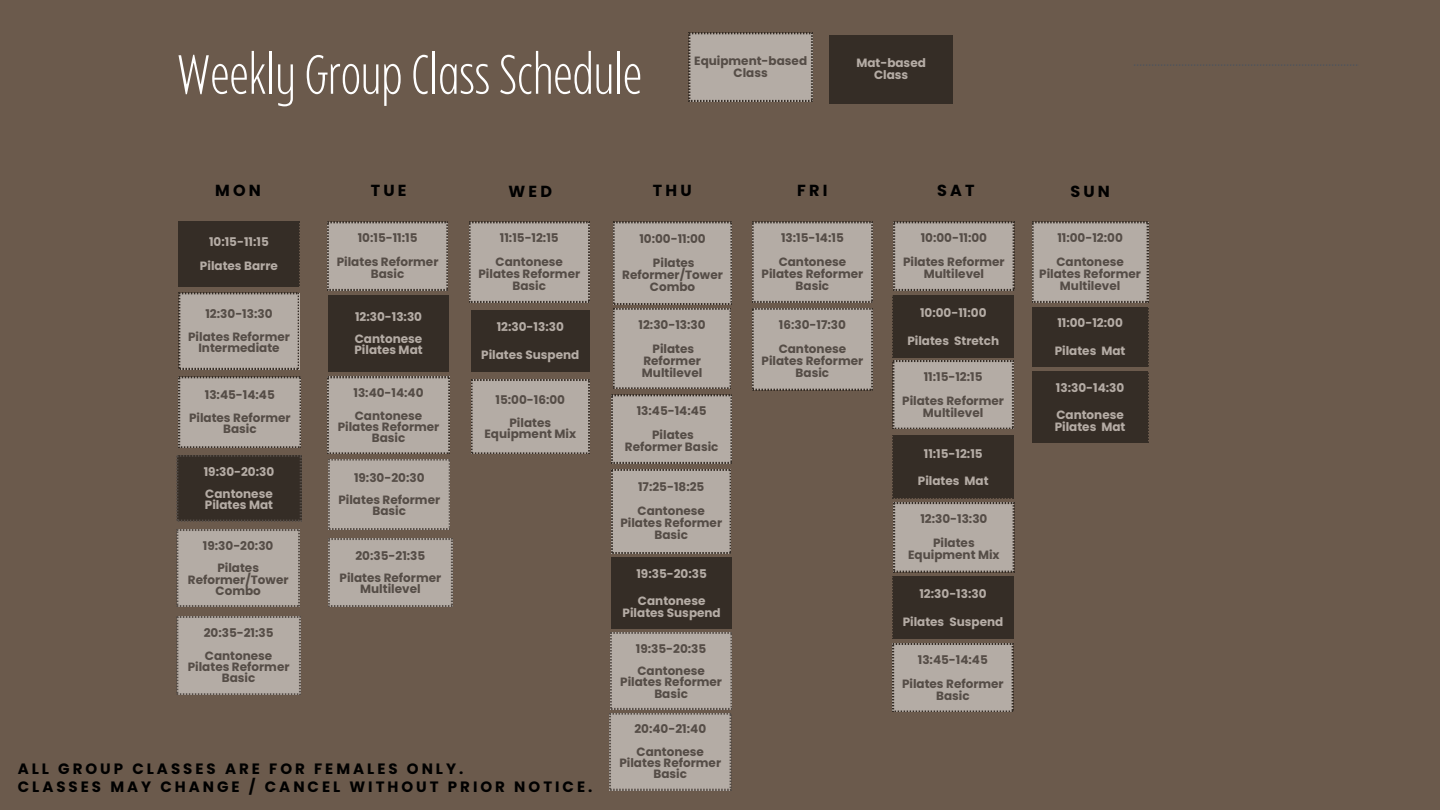
<style>
.page{position:relative;width:1440px;height:810px;background:#6b5a4c}
.page>*{position:absolute;margin:0;border:0;box-sizing:border-box;transform-origin:0 0}
.t1{font:200 condensed 55px "Balgin";color:#fff}
.t2{font:700 16px "Poppins";letter-spacing:.2em;color:#000}
.t3{font:700 15px/18px "Poppins";letter-spacing:.2em;color:#000}
.t4{font:700 12px/24px "Poppins";color:#3f4042;text-align:center}
.t5{font:700 12px/22.5px "Poppins";color:#fff}
</style>
<div class="page">
<svg style="left:1134px;top:64px;width:223px;height:2px"></svg>
<svg style="left:179px;top:377px;width:122px;height:71px;background:#afa7a0"></svg>
<div style="left:179px;top:222px;width:120px;height:65px;background:#352d26"></div>
<div style="left:179px;top:293px;width:120px;height:76px;background:#b4aca5"></div>
<div style="left:177px;top:530px;width:123px;height:77px;background:#b4aca5"></div>
<div style="left:177px;top:455px;width:124px;height:66px;background:#352d26"></div>
<div style="left:177px;top:616px;width:123px;height:78px;background:#b4aca5"></div>
<div style="left:328px;top:539px;width:124px;height:68px;background:#b4aca5"></div>
<svg style="left:327px;top:222px;width:123px;height:308px;background:#8d857d"></svg>
<div style="left:469px;top:222px;width:121px;height:80px;background:#b4aca5"></div>
<div style="left:471px;top:310px;width:119px;height:62px;background:#352d26"></div>
<div style="left:471px;top:380px;width:119px;height:74px;background:#b4aca5"></div>
<svg style="left:613px;top:222px;width:119px;height:167px;background:#aea59e"></svg>
<div style="left:611px;top:395px;width:121px;height:68px;background:#b4aca5"></div>
<div style="left:752px;top:222px;width:121px;height:80px;background:#b4aca5"></div>
<div style="left:752px;top:308px;width:121px;height:82px;background:#b4aca5"></div>
<svg style="left:893px;top:222px;width:121px;height:207px;background:#887f78"></svg>
<svg style="left:893px;top:436px;width:121px;height:276px;background:#746c64"></svg>
<svg style="left:1032px;top:222px;width:116px;height:220px;background:#645c54"></svg>
<div style="left:689px;top:33px;width:123px;height:68px;background:#b4aca5"></div>
<div style="left:829px;top:35px;width:124px;height:68px;background:#352d26"></div>
<svg style="left:610px;top:469px;width:122px;height:321px;background:#928a83"></svg>
<p class="t1" style="left:177px;top:52px;width:467px">Weekly Group Class Schedule</p>
<p class="t4" style="left:694px;top:55px;width:114px;line-height:12px">Equipment-based<br>Class</p>
<p class="t5" style="left:856px;top:52px;width:71px">Mat-based</p>
<p class="t5" style="left:874px;top:64px;width:36px">Class</p>
<h1 class="t2" style="left:215px;top:179px;width:47px">MON</h1>
<h2 class="t2" style="left:371px;top:179px;width:37px">TUE</h2>
<p class="t2" style="left:508px;top:180px;width:45px">WED</p>
<p class="t2" style="left:653px;top:179px;width:40px">THU</p>
<p class="t2" style="left:797px;top:179px;width:32px">FRI</p>
<h2 class="t2" style="left:937px;top:179px;width:39px">SAT</h2>
<h2 class="t2" style="left:1070px;top:180px;width:41px">SUN</h2>
<p class="t5" style="left:200px;top:230px;width:79px;line-height:24px;text-align:center">10:15-11:15<br>Pilates Barre</p>
<p class="t4" style="left:188px;top:303px;width:103px;line-height:22.5px">12:30-13:30<br>Pilates Reformer</p>
<p class="t4" style="left:198px;top:336px;width:83px">Intermediate</p>
<p class="t4" style="left:189px;top:384px;width:103px;line-height:22.5px">13:45-14:45<br>Pilates Reformer</p>
<p class="t4" style="left:223px;top:417px;width:35px">Basic</p>
<p class="t5" style="left:204px;top:460px;width:72px">19:30-20:30<br>Cantonese</p>
<p class="t5" style="left:205px;top:494px;width:70px">Pilates Mat</p>
<p class="t4" style="left:203px;top:534px;width:72px;line-height:22.5px">19:30-20:30<br>Pilates</p>
<p class="t4" style="left:188px;top:574px;width:102px;line-height:11.2px">Reformer/Tower<br>Combo</p>
<p class="t4" style="left:204px;top:622px;width:71px;line-height:22.5px;text-align:left">20:35-21:35<br>Cantonese</p>
<p class="t4" style="left:188px;top:661px;width:103px;line-height:11.2px">Pilates Reformer<br>Basic</p>
<p class="t4" style="left:337px;top:226px;width:103px">10:15-11:15<br>Pilates Reformer</p>
<p class="t4" style="left:371px;top:262px;width:35px">Basic</p>
<p class="t5" style="left:355px;top:305px;width:69px">12:30-13:30<br>Cantonese</p>
<p class="t5" style="left:354px;top:339px;width:70px">Pilates Mat</p>
<p class="t4" style="left:354px;top:382px;width:72px;line-height:22.5px;text-align:left">13:40-14:40<br>Cantonese</p>
<p class="t4" style="left:338px;top:421px;width:103px;line-height:11.2px">Pilates Reformer<br>Basic</p>
<p class="t4" style="left:338px;top:466px;width:103px;line-height:22.5px">19:30-20:30<br>Pilates Reformer</p>
<p class="t4" style="left:373px;top:499px;width:35px">Basic</p>
<p class="t4" style="left:340px;top:544px;width:103px;line-height:22.5px">20:35-21:35<br>Pilates Reformer</p>
<p class="t4" style="left:360px;top:577px;width:62px">Multilevel</p>
<p class="t4" style="left:496px;top:226px;width:69px">11:15-12:15<br>Cantonese</p>
<p class="t4" style="left:478px;top:268px;width:103px;line-height:12px">Pilates Reformer<br>Basic</p>
<p class="t5" style="left:497px;top:316px;width:69px">12:30-13:30</p>
<p class="t5" style="left:481px;top:344px;width:100px">Pilates Suspend</p>
<p class="t4" style="left:496px;top:389px;width:71px;line-height:22.5px">15:00-16:00<br>Pilates</p>
<p class="t4" style="left:484px;top:422px;width:93px">Equipment Mix</p>
<h2 class="t3" style="left:18px;top:760px;width:576px">ALL GROUP CLASSES ARE FOR FEMALES ONLY.<br>CLASSES MAY CHANGE / CANCEL WITHOUT PRIOR NOTICE.</h2>
<p class="t4" style="left:639px;top:227px;width:68px">10:00-11:00<br>Pilates</p>
<p class="t4" style="left:622px;top:269px;width:102px;line-height:12px">Reformer/Tower<br>Combo</p>
<p class="t4" style="left:639px;top:312px;width:69px">12:30-13:30<br>Pilates</p>
<p class="t4" style="left:642px;top:354px;width:62px;line-height:12px;text-align:left">Reformer<br>Multilevel</p>
<p class="t4" style="left:637px;top:399px;width:72px">13:45-14:45<br>Pilates</p>
<p class="t4" style="left:625px;top:435px;width:95px">Reformer Basic</p>
<p class="t4" style="left:638px;top:475px;width:69px;text-align:left">17:25-18:25<br>Cantonese</p>
<p class="t4" style="left:620px;top:517px;width:103px;line-height:12px">Pilates Reformer<br>Basic</p>
<p class="t5" style="left:636px;top:562px;width:72px">19:35-20:35</p>
<p class="t5" style="left:623px;top:595px;width:100px;line-height:11.2px;text-align:center">Cantonese<br>Pilates Suspend</p>
<p class="t4" style="left:636px;top:637px;width:72px;line-height:22.5px;text-align:left">19:35-20:35<br>Cantonese</p>
<p class="t4" style="left:620px;top:677px;width:103px;line-height:11.2px">Pilates Reformer<br>Basic</p>
<p class="t4" style="left:634px;top:718px;width:73px;line-height:22.5px;text-align:left">20:40-21:40<br>Cantonese</p>
<p class="t4" style="left:619px;top:757px;width:103px;line-height:11.2px">Pilates Reformer<br>Basic</p>
<p class="t4" style="left:779px;top:226px;width:69px;text-align:left">13:15-14:15<br>Cantonese</p>
<p class="t4" style="left:762px;top:268px;width:103px;line-height:12px">Pilates Reformer<br>Basic</p>
<p class="t4" style="left:779px;top:313px;width:69px;text-align:left">16:30-17:30<br>Cantonese</p>
<p class="t4" style="left:762px;top:355px;width:103px;line-height:12px">Pilates Reformer<br>Basic</p>
<p class="t4" style="left:903px;top:226px;width:103px">10:00-11:00<br>Pilates Reformer</p>
<p class="t4" style="left:924px;top:262px;width:62px">Multilevel</p>
<p class="t5" style="left:920px;top:301px;width:68px">10:00-11:00</p>
<p class="t5" style="left:907px;top:329px;width:93px">Pilates Stretch</p>
<p class="t4" style="left:902px;top:365px;width:103px">11:15-12:15<br>Pilates Reformer</p>
<p class="t4" style="left:923px;top:401px;width:62px">Multilevel</p>
<p class="t5" style="left:924px;top:442px;width:60px">11:15-12:15</p>
<p class="t5" style="left:918px;top:470px;width:72px">Pilates Mat</p>
<p class="t4" style="left:920px;top:507px;width:69px">12:30-13:30<br>Pilates</p>
<p class="t4" style="left:908px;top:543px;width:93px">Equipment Mix</p>
<p class="t5" style="left:919px;top:583px;width:69px">12:30-13:30</p>
<p class="t5" style="left:903px;top:611px;width:102px">Pilates Suspend</p>
<p class="t4" style="left:902px;top:648px;width:103px">13:45-14:45<br>Pilates Reformer</p>
<p class="t4" style="left:936px;top:684px;width:35px">Basic</p>
<p class="t4" style="left:1056px;top:226px;width:69px;text-align:left">11:00-12:00<br>Cantonese</p>
<p class="t4" style="left:1039px;top:268px;width:103px;line-height:12px">Pilates Reformer<br>Multilevel</p>
<p class="t5" style="left:1057px;top:312px;width:67px">11:00-12:00</p>
<p class="t5" style="left:1055px;top:340px;width:72px">Pilates Mat</p>
<p class="t5" style="left:1056px;top:376px;width:70px">13:30-14:30</p>
<p class="t5" style="left:1055px;top:410px;width:72px;line-height:11.2px">Cantonese<br>Pilates Mat</p>
</div>
